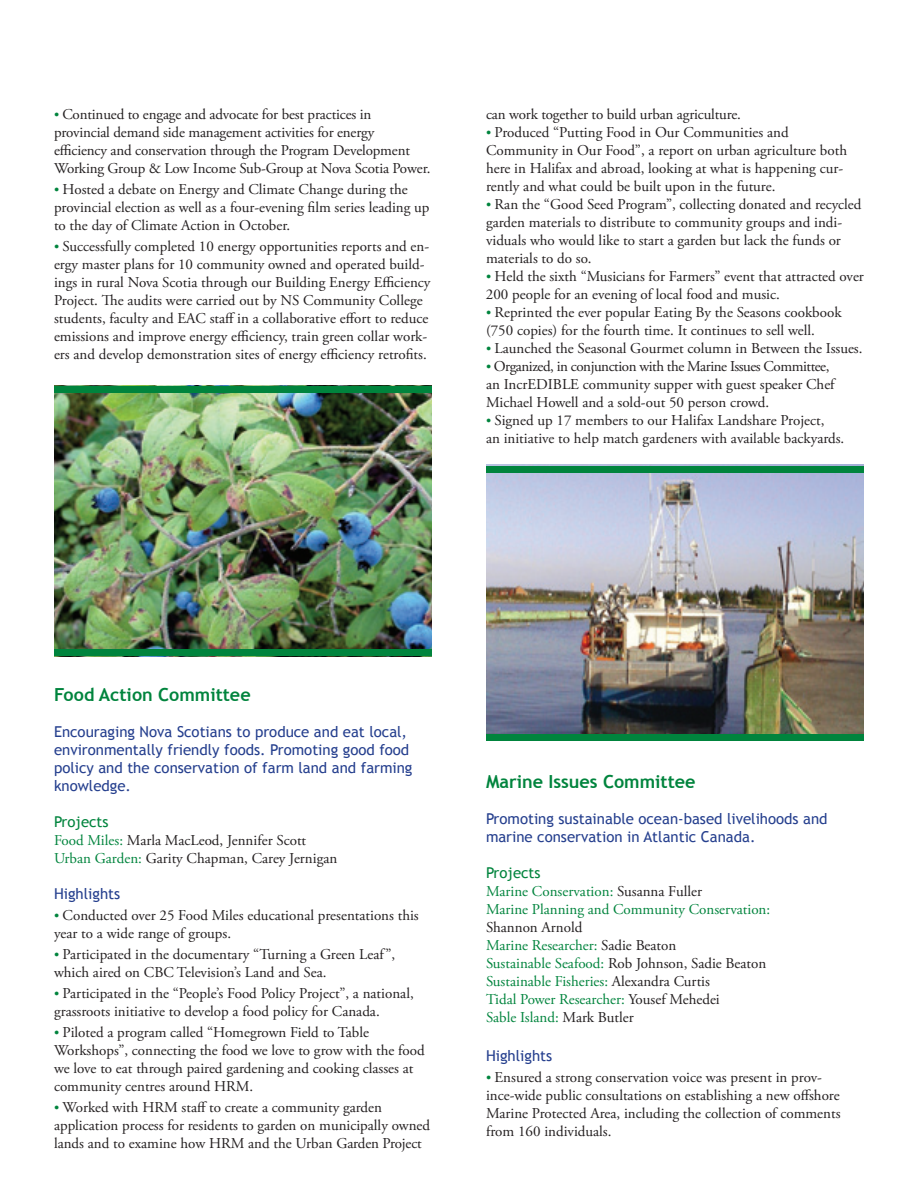
<style>
.page{position:relative;width:918px;height:1188px;background:#fff}
.page>*{position:absolute;margin:0;border:0;box-sizing:border-box;transform-origin:0 0}
.t1{font:700 18px "Trebuchet MS";color:#00843d}
.t2{font:15px/18px "Adobe Garamond Pro";color:#231f20}
.t3{font:15px/18px "Adobe Garamond Pro";color:#00843d}
.t4{font:15px/18px "Trebuchet MS";color:#253f8e}
.t5{font:15px "Trebuchet MS";color:#00843d}
.s1{font-size:13.5px;color:#00843d}
.s2{color:#00843d}
.s3{color:#231f20}
</style>
<div class="page">
<img style="left:54px;top:386px;width:378px;height:264px">
<div style="left:54px;top:387px;width:378px;height:6px;background:#00843d"></div>
<div style="left:54px;top:650px;width:378px;height:6px;background:#00843d"></div>
<img style="left:486px;top:465px;width:378px;height:270px">
<div style="left:486px;top:466px;width:378px;height:6px;background:#00843d"></div>
<div style="left:486px;top:735px;width:378px;height:6px;background:#00843d"></div>
<p class="t2" style="left:54px;top:106px;width:378px"><span class="s1">•</span> Continued to engage and advocate for best practices in provincial demand side management activities for energy efficiency and conservation through the Program Development Working Group &amp; Low Income Sub-Group at Nova Scotia Power.</p>
<p class="t2" style="left:54px;top:181px;width:377px"><span class="s1">•</span> Hosted a debate on Energy and Climate Change during the provincial election as well as a four-evening film series leading up to the day of Climate Action in October.</p>
<p class="t2" style="left:54px;top:238px;width:378px"><span class="s1">•</span> Successfully completed 10 energy opportunities reports and en&shy;ergy master plans for 10 community owned and operated build&shy;ings in rural Nova Scotia through our Building Energy Efficiency Project. The audits were carried out by NS Community College students, faculty and EAC staff in a collaborative effort to reduce emissions and improve energy efficiency, train green collar work&shy;ers and develop demonstration sites of energy efficiency retrofits.</p>
<p class="t2" style="left:486px;top:106px;width:257px">can work together to build urban agriculture.</p>
<p class="t2" style="left:486px;top:124px;width:363px"><span class="s1">•</span> Produced “Putting Food in Our Communities and Community in Our Food”, a report on urban agriculture both here in Halifax and abroad, looking at what is happening cur&shy;rently and what could be built upon in the future.</p>
<p class="t2" style="left:486px;top:196px;width:377px"><span class="s1">•</span> Ran the “Good Seed Program”, collecting donated and recycled garden materials to distribute to community groups and indi&shy;viduals who would like to start a garden but lack the funds or materials to do so.</p>
<p class="t2" style="left:486px;top:268px;width:379px"><span class="s1">•</span> Held the sixth “Musicians for Farmers” event that attracted over<br>200 people for an evening of local food and music.</p>
<p class="t2" style="left:486px;top:304px;width:357px"><span class="s1">•</span> Reprinted the ever popular Eating By the Seasons cookbook (750 copies) for the fourth time. It continues to sell well.</p>
<p class="t2" style="left:486px;top:340px;width:378px"><span class="s1">•</span> Launched the Seasonal Gourmet column in Between the Issues.</p>
<p class="t2" style="left:486px;top:358px;width:350px"><span class="s1">•</span> Organized, in conjunction with the Marine Issues Committee, an IncrEDIBLE community supper with guest speaker Chef<br>Michael Howell and a sold-out 50 person crowd.</p>
<p class="t2" style="left:486px;top:412px;width:360px"><span class="s1">•</span> Signed up 17 members to our Halifax Landshare Project,<br>an initiative to help match gardeners with available backyards.</p>
<p class="t1" style="left:54px;top:683px;width:198px">Food Action Committee</p>
<p class="t4" style="left:54px;top:723px;width:360px">Encouraging Nova Scotians to produce and eat local, environmentally friendly foods. Promoting good food policy and the conservation of farm land and farming knowledge.</p>
<p class="t5" style="left:54px;top:813px;width:56px">Projects</p>
<p class="t2" style="left:54px;top:832px;width:285px"><span class="s2">Food Miles:</span> Marla MacLeod, Jennifer Scott<br><span class="s2">Urban Garden:</span> Garity Chapman, Carey Jernigan</p>
<p class="t4" style="left:54px;top:885px;width:68px">Highlights</p>
<p class="t2" style="left:54px;top:907px;width:366px"><span class="s1">•</span> Conducted over 25 Food Miles educational presentations this year to a wide range of groups.</p>
<p class="t2" style="left:54px;top:946px;width:343px"><span class="s1">•</span> Participated in the documentary “Turning a Green Leaf”, which aired on CBC Television’s Land and Sea.</p>
<p class="t2" style="left:54px;top:985px;width:361px"><span class="s1">•</span> Participated in the “People’s Food Policy Project”, a national, grassroots initiative to develop a food policy for Canada.</p>
<p class="t2" style="left:54px;top:1024px;width:372px"><span class="s1">•</span> Piloted a program called “Homegrown Field to Table Workshops”, connecting the food we love to grow with the food we love to eat through paired gardening and cooking classes at community centres around HRM.</p>
<p class="t2" style="left:54px;top:1099px;width:378px"><span class="s1">•</span> Worked with HRM staff to create a community garden application process for residents to garden on municipally owned lands and to examine how HRM and the Urban Garden Project</p>
<p class="t1" style="left:486px;top:771px;width:211px">Marine Issues Committee</p>
<p class="t4" style="left:486px;top:810px;width:343px">Promoting sustainable ocean-based livelihoods and marine conservation in Atlantic Canada.</p>
<p class="t5" style="left:486px;top:864px;width:56px">Projects</p>
<p class="t3" style="left:486px;top:883px;width:286px">Marine Conservation: <span class="s3">Susanna Fuller<br></span>Marine Planning and Community Conservation:</p>
<p class="t3" style="left:486px;top:919px;width:282px"><span class="s3">Shannon Arnold<br></span>Marine Researcher: <span class="s3">Sadie Beaton<br></span>Sustainable Seafood: <span class="s3">Rob Johnson, Sadie Beaton </span>Sustainable Fisheries: <span class="s3">Alexandra Curtis<br></span>Tidal Power Researcher: <span class="s3">Yousef Mehedei<br></span>Sable Island: <span class="s3">Mark Butler</span></p>
<p class="t4" style="left:486px;top:1047px;width:68px">Highlights</p>
<p class="t2" style="left:486px;top:1069px;width:356px"><span class="s1">•</span> Ensured a strong conservation voice was present in prov&shy;ince‑wide public consultations on establishing a new offshore Marine Protected Area, including the collection of comments from 160 individuals.</p>
</div>
